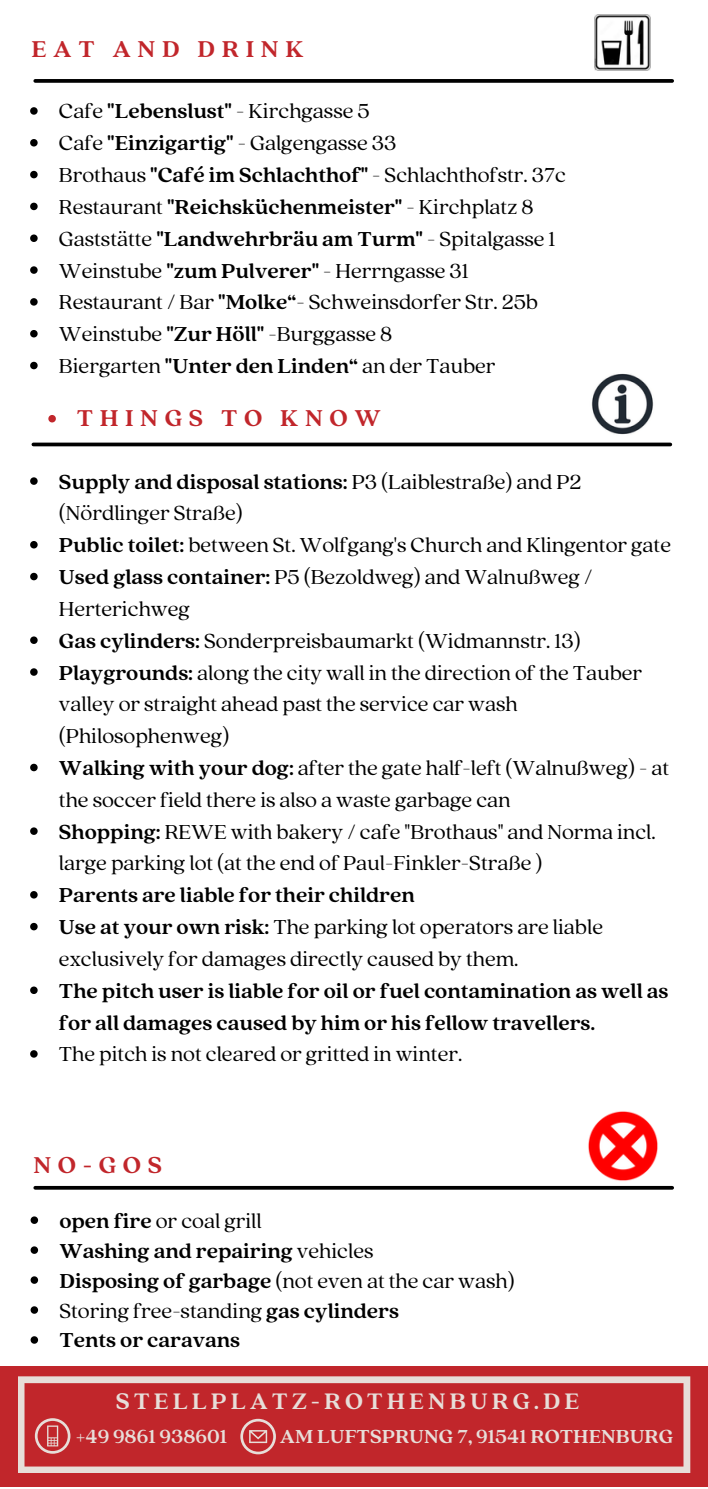
<style>
.page{position:relative;width:708px;height:1489px;background:#fff}
.page>*{position:absolute;margin:0;border:0;box-sizing:border-box;transform-origin:0 0}
.t1{font:700 25.5px "Quincy CF";letter-spacing:.26em;color:#c1262b}
.t2{font:700 25px "Quincy CF";letter-spacing:.16em;color:#e7ded9}
.t3{font:22.5px/31.8px "Quincy CF";color:#000}
.t4{font:700 22.5px/31.8px "Quincy CF";color:#000}
.t5{font:700 21px "Quincy CF";color:#e7ded9}
.s1{font-weight:700}
.s2{font-weight:400}
</style>
<div class="page">
<hr style="left:35px;top:1186px;width:637px;height:3px;background:#000">
<svg style="left:30px;top:477px;width:8px;height:8px"></svg>
<svg style="left:30px;top:541px;width:8px;height:7px"></svg>
<svg style="left:30px;top:573px;width:8px;height:7px"></svg>
<svg style="left:30px;top:636px;width:8px;height:8px"></svg>
<svg style="left:30px;top:668px;width:8px;height:8px"></svg>
<svg style="left:30px;top:764px;width:8px;height:7px"></svg>
<svg style="left:30px;top:827px;width:8px;height:8px"></svg>
<svg style="left:30px;top:891px;width:8px;height:7px"></svg>
<svg style="left:30px;top:923px;width:8px;height:7px"></svg>
<svg style="left:30px;top:986px;width:8px;height:8px"></svg>
<svg style="left:30px;top:1050px;width:8px;height:7px"></svg>
<svg style="left:48px;top:415px;width:8px;height:7px"></svg>
<img style="left:572px;top:373px;width:100px;height:74px">
<hr style="left:33px;top:443px;width:637px;height:3px;background:#000">
<svg style="left:35px;top:79px;width:637px;height:4px;background:#101010"></svg>
<img style="left:594px;top:14px;width:56px;height:57px">
<img style="left:588px;top:1111px;width:70px;height:70px">
<svg style="left:31px;top:1216px;width:7px;height:8px"></svg>
<svg style="left:31px;top:1246px;width:7px;height:8px"></svg>
<svg style="left:31px;top:1276px;width:7px;height:8px"></svg>
<svg style="left:31px;top:1306px;width:7px;height:8px"></svg>
<svg style="left:31px;top:1336px;width:7px;height:8px"></svg>
<svg style="left:30px;top:107px;width:8px;height:8px"></svg>
<svg style="left:30px;top:139px;width:8px;height:7px"></svg>
<svg style="left:30px;top:171px;width:8px;height:7px"></svg>
<svg style="left:30px;top:203px;width:8px;height:7px"></svg>
<svg style="left:30px;top:234px;width:8px;height:8px"></svg>
<svg style="left:30px;top:266px;width:8px;height:8px"></svg>
<svg style="left:30px;top:298px;width:8px;height:8px"></svg>
<svg style="left:30px;top:330px;width:8px;height:7px"></svg>
<svg style="left:30px;top:362px;width:8px;height:7px"></svg>
<div style="left:0;top:1366px;width:707px;height:120px;background:#c1262b"></div>
<svg style="left:18px;top:1376px;width:672px;height:97px"></svg>
<svg style="left:35px;top:1418px;width:35px;height:36px"></svg>
<svg style="left:240px;top:1419px;width:36px;height:35px"></svg>
<p class="t1" style="left:31px;top:33px;width:273px">EAT AND DRINK</p>
<p class="t3" style="left:59px;top:94px;width:312px">Cafe <span class="s1">"Lebenslust"</span> - Kirchgasse 5</p>
<p class="t3" style="left:59px;top:126px;width:339px">Cafe <span class="s1">"Einzigartig"</span> - Galgengasse 33</p>
<p class="t3" style="left:59px;top:158px;width:508px">Brothaus <span class="s1">"Café im Schlachthof"</span> - Schlachthofstr. 37c</p>
<p class="t3" style="left:59px;top:190px;width:476px">Restaurant <span class="s1">"Reichsküchenmeister"</span> - Kirchplatz 8</p>
<p class="t3" style="left:59px;top:221px;width:498px">Gaststätte <span class="s1">"Landwehrbräu am Turm"</span> - Spitalgasse 1</p>
<p class="t3" style="left:59px;top:253px;width:411px">Weinstube <span class="s1">"zum Pulverer"</span> - Herrngasse 31</p>
<p class="t3" style="left:59px;top:285px;width:480px">Restaurant / Bar <span class="s1">"Molke“</span>- Schweinsdorfer Str. 25b</p>
<p class="t3" style="left:59px;top:317px;width:335px">Weinstube <span class="s1">"Zur Höll"</span> -Burggasse 8</p>
<p class="t3" style="left:59px;top:349px;width:438px">Biergarten <span class="s1">"Unter den Linden“</span> an der Tauber</p>
<p class="t1" style="left:77px;top:401px;width:306px">THINGS TO KNOW</p>
<p class="t3" style="left:59px;top:464px;width:524px"><span class="s1">Supply and disposal stations:</span> P3 (Laiblestraße) and P2 (Nördlinger Straße)</p>
<p class="t3" style="left:59px;top:528px;width:613px"><span class="s1">Public toilet:</span> between St. Wolfgang's Church and Klingentor gate</p>
<p class="t3" style="left:59px;top:560px;width:535px"><span class="s1">Used glass container:</span> P5 (Bezoldweg) and Walnußweg /<br>Herterichweg</p>
<p class="t3" style="left:59px;top:623px;width:523px"><span class="s1">Gas cylinders:</span> Sonderpreisbaumarkt (Widmannstr. 13)</p>
<p class="t3" style="left:59px;top:655px;width:584px"><span class="s1">Playgrounds:</span> along the city wall in the direction of the Tauber valley or straight ahead past the service car wash (Philosophenweg)</p>
<p class="t3" style="left:59px;top:751px;width:611px"><span class="s1">Walking with your dog:</span> after the gate half-left (Walnußweg) - at the soccer field there is also a waste garbage can</p>
<p class="t3" style="left:59px;top:814px;width:598px"><span class="s1">Shopping:</span> REWE with bakery / cafe "Brothaus" and Norma incl. large parking lot (at the end of Paul-Finkler-Straße )</p>
<p class="t4" style="left:59px;top:878px;width:357px">Parents are liable for their children</p>
<p class="t3" style="left:59px;top:910px;width:545px"><span class="s1">Use at your own risk:</span> The parking lot operators are liable exclusively for damages directly caused by them.</p>
<p class="t4" style="left:59px;top:973px;width:611px">The pitch user is liable for oil or fuel contamination as well as for all damages caused by him or his fellow travellers.</p>
<p class="t3" style="left:59px;top:1037px;width:404px">The pitch is not cleared or gritted in winter.</p>
<p class="t1" style="left:33px;top:1148px;width:130px">NO-GOS</p>
<p class="t3" style="left:59px;top:1203px;width:204px"><span class="s1">open fire</span> or coal grill</p>
<p class="t4" style="left:59px;top:1233px;width:315px">Washing and repairing <span class="s2">vehicles</span></p>
<p class="t3" style="left:59px;top:1263px;width:456px"><span class="s1">Disposing of garbage</span> (not even at the car wash)</p>
<p class="t3" style="left:59px;top:1293px;width:341px">Storing free-standing <span class="s1">gas cylinders</span></p>
<p class="t4" style="left:59px;top:1323px;width:182px">Tents or caravans</p>
<p class="t2" style="left:116px;top:1384px;width:465px">STELLPLATZ-ROTHENBURG.DE</p>
<p class="t5" style="left:76px;top:1422px;width:153px">+49 9861 938601</p>
<p class="t5" style="left:280px;top:1422px;width:394px">AM LUFTSPRUNG 7, 91541 ROTHENBURG</p>
</div>
